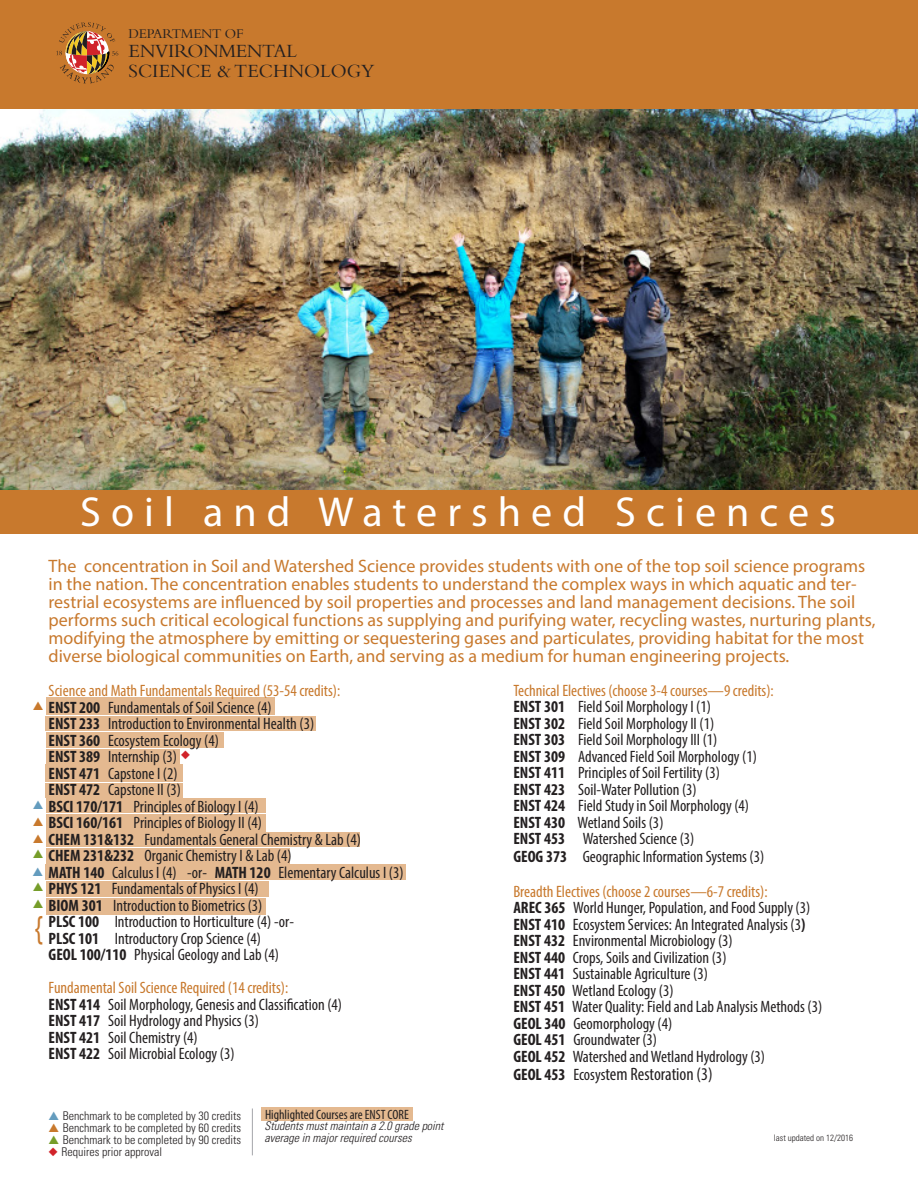
<style>
.page{position:relative;width:918px;height:1188px;background:#fff}
.page>*{position:absolute;margin:0;border:0;box-sizing:border-box;transform-origin:0 0}
.t1{font:42px "Myriad Pro";letter-spacing:.24em;color:#fff}
.t2{font:30px "Arial Narrow";color:#c8792d}
.t3{font:19.35px "Bembo";color:#231f20}
.t4{font:19.35px "Bembo";letter-spacing:-.02em;color:#231f20}
.t5{font:18px/18px "Myriad Pro";color:#c8792d}
.t6{font:condensed 18px "Myriad Pro";color:#231f20}
.t7{font:condensed 16.5px "Myriad Pro";color:#231f20}
.t8{font:condensed 16.5px "Myriad Pro";color:#c8792d}
.t9{font:13.8px "Bembo";letter-spacing:-.02em;color:#231f20}
.t10{font:condensed 13.5px "Myriad Pro";color:#231f20}
.t11{font:300 condensed 12px "Univers";color:#231f20}
.t12{font:italic 300 condensed 12px "Univers";color:#231f20}
.t13{font:300 condensed 9px "Univers";color:#231f20}
.s1{font-weight:700}
.s2{font-weight:700;font-size:16.5px}
.s3{font-size:16.5px}
.s4{color:#649cbe}
.s5{color:#c8792d}
.s6{color:#769d2a}
.s7{color:#d1232a}
</style>
<div class="page">
<div style="left:46px;top:881px;width:223px;height:16px;background:#e4b990"></div>
<div style="left:46px;top:848px;width:243px;height:16px;background:#e4b990"></div>
<div style="left:46px;top:814px;width:219px;height:17px;background:#e4b990"></div>
<div style="left:46px;top:717px;width:270px;height:14px;background:#e4b990"></div>
<div style="left:46px;top:732px;width:178px;height:16px;background:#e4b990"></div>
<div style="left:46px;top:749px;width:133px;height:14px;background:#e4b990"></div>
<div style="left:46px;top:765px;width:137px;height:17px;background:#e4b990"></div>
<div style="left:46px;top:783px;width:137px;height:14px;background:#e4b990"></div>
<div style="left:46px;top:798px;width:219px;height:15px;background:#e4b990"></div>
<div style="left:46px;top:832px;width:314px;height:15px;background:#e4b990"></div>
<div style="left:46px;top:865px;width:360px;height:15px;background:#e4b990"></div>
<div style="left:46px;top:898px;width:219px;height:17px;background:#e4b990"></div>
<div style="left:46px;top:698px;width:228px;height:17px;background:#e4b990"></div>
<div style="left:0;top:0;width:918px;height:114px;background:#c8792d"></div>
<img style="left:0;top:109px;width:918px;height:381px">
<div style="left:0;top:490px;width:918px;height:44px;background:#c8792d"></div>
<div style="left:261px;top:1107px;width:152px;height:14px;background:#e4b990"></div>
<hr style="left:252px;top:1108px;width:1px;height:47px;background:#a5a6aa">
<svg style="left:56px;top:22px;width:62px;height:61px"></svg>
<p class="t9" style="left:129px;top:25px;width:116px">DEPARTMENT OF</p>
<p class="t4" style="left:129px;top:39px;width:170px">ENVIRONMENTAL</p>
<p class="t3" style="left:129px;top:59px;width:248px">SCIENCE &amp; TECHNOLOGY</p>
<p class="t1" style="left:80px;top:486px;width:757px">Soil and Watershed Sciences</p>
<p class="t5" style="left:49px;top:556px;width:828px">The concentration in Soil and Watershed Science provides students with one of the top soil science programs in the nation. The concentration enables students to understand the complex ways in which aquatic and ter&shy;restrial ecosystems are influenced by soil properties and processes and land management decisions. The soil performs such critical ecological functions as supplying and purifying water, recycling wastes, nurturing plants, modifying the atmosphere by emitting or sequestering gases and particulates, providing habitat for the most diverse biological communities on Earth, and serving as a medium for human engineering projects.</p>
<p class="t8" style="left:49px;top:681px;width:293px">Science and Math Fundamentals Required (53-54 credits):</p>
<p class="t7" style="left:49px;top:697px;width:225px"><span class="s1">ENST 200</span> Fundamentals of Soil Science (4)</p>
<p class="t7" style="left:49px;top:714px;width:267px"><span class="s1">ENST 233</span> Introduction to Environmental Health (3)</p>
<p class="t7" style="left:49px;top:730px;width:172px"><span class="s1">ENST 360</span> Ecosystem Ecology (4)</p>
<p class="t7" style="left:49px;top:747px;width:130px"><span class="s1">ENST 389</span> Internship (3)</p>
<p class="t7" style="left:49px;top:763px;width:131px"><span class="s1">ENST 471</span> Capstone I (2)</p>
<p class="t7" style="left:49px;top:780px;width:134px"><span class="s1">ENST 472</span> Capstone II (3)</p>
<p class="t7" style="left:49px;top:796px;width:212px"><span class="s1">BSCI 170/171</span> Principles of Biology I (4)</p>
<p class="t7" style="left:49px;top:813px;width:215px"><span class="s1">BSCI 160/161</span> Principles of Biology II (4)</p>
<p class="t7" style="left:49px;top:829px;width:314px"><span class="s1">CHEM 131&amp;132</span> Fundamentals General Chemistry &amp; Lab (4)</p>
<p class="t7" style="left:49px;top:846px;width:245px"><span class="s1">CHEM 231&amp;232</span> Organic Chemistry I &amp; Lab (4)</p>
<p class="t7" style="left:49px;top:862px;width:356px"><span class="s1">MATH 140</span> Calculus I (4) -or- <span class="s1">MATH 120</span> Elementary Calculus I (3)</p>
<p class="t7" style="left:49px;top:879px;width:212px"><span class="s1">PHYS 121</span> Fundamentals of Physics I (4)</p>
<p class="t7" style="left:49px;top:895px;width:215px"><span class="s1">BIOM 301</span> Introduction to Biometrics (3)</p>
<p class="t7" style="left:49px;top:912px;width:247px"><span class="s1">PLSC 100</span> Introduction to Horticulture (4) -or-</p>
<p class="t7" style="left:49px;top:928px;width:214px"><span class="s1">PLSC 101</span> Introductory Crop Science (4)</p>
<p class="t7" style="left:49px;top:945px;width:232px"><span class="s1">GEOL 100/110</span> Physical Geology and Lab (4)</p>
<p class="t8" style="left:49px;top:978px;width:241px">Fundamental Soil Science Required (14 credits):</p>
<p class="t7" style="left:49px;top:994px;width:295px"><span class="s1">ENST 414</span> Soil Morphology, Genesis and Classification (4)</p>
<p class="t7" style="left:49px;top:1011px;width:212px"><span class="s1">ENST 417</span> Soil Hydrology and Physics (3)</p>
<p class="t7" style="left:49px;top:1027px;width:151px"><span class="s1">ENST 421</span> Soil Chemistry (4)</p>
<p class="t7" style="left:49px;top:1044px;width:188px"><span class="s1">ENST 422</span> Soil Microbial Ecology (3)</p>
<p class="t8" style="left:513px;top:680px;width:262px">Technical Electives (choose 3-4 courses—9 credits):</p>
<p class="t7" style="left:513px;top:697px;width:199px"><span class="s1">ENST 301</span> Field Soil Morphology I (1)</p>
<p class="t7" style="left:513px;top:713px;width:202px"><span class="s1">ENST 302</span> Field Soil Morphology II (1)</p>
<p class="t7" style="left:513px;top:730px;width:206px"><span class="s1">ENST 303</span> Field Soil Morphology III (1)</p>
<p class="t7" style="left:513px;top:746px;width:245px"><span class="s1">ENST 309</span> Advanced Field Soil Morphology (1)</p>
<p class="t7" style="left:513px;top:763px;width:208px"><span class="s1">ENST 411</span> Principles of Soil Fertility (3)</p>
<p class="t7" style="left:513px;top:779px;width:185px"><span class="s1">ENST 423</span> Soil-Water Pollution (3)</p>
<p class="t7" style="left:513px;top:796px;width:237px"><span class="s1">ENST 424</span> Field Study in Soil Morphology (4)</p>
<p class="t7" style="left:513px;top:812px;width:152px"><span class="s1">ENST 430</span> Wetland Soils (3)</p>
<p class="t7" style="left:513px;top:829px;width:183px"><span class="s1">ENST 453</span> Watershed Science (3)</p>
<p class="t7" style="left:513px;top:847px;width:252px"><span class="s1">GEOG 373</span> Geographic Information Systems (3)</p>
<p class="t8" style="left:513px;top:881px;width:256px">Breadth Electives (choose 2 courses—6-7 credits):</p>
<p class="t7" style="left:513px;top:898px;width:298px"><span class="s1">AREC 365</span> World Hunger, Population, and Food Supply (3)</p>
<p class="t7" style="left:513px;top:914px;width:293px"><span class="s1">ENST 410</span> Ecosystem Services: An Integrated Analysis (3<span class="s1">)</span></p>
<p class="t7" style="left:513px;top:931px;width:221px"><span class="s1">ENST 432</span> Environmental Microbiology (3)</p>
<p class="t7" style="left:513px;top:947px;width:215px"><span class="s1">ENST 440</span> Crops, Soils and Civilization (3)</p>
<p class="t7" style="left:513px;top:964px;width:196px"><span class="s1">ENST 441</span> Sustainable Agriculture (3)</p>
<p class="t7" style="left:513px;top:980px;width:162px"><span class="s1">ENST 450</span> Wetland Ecology (3)</p>
<p class="t7" style="left:513px;top:997px;width:310px"><span class="s1">ENST 451</span> Water Quality: Field and Lab Analysis Methods (3)</p>
<p class="t7" style="left:513px;top:1013px;width:160px"><span class="s1">GEOL 340</span> Geomorphology (4)</p>
<p class="t7" style="left:513px;top:1030px;width:145px"><span class="s1">GEOL 451</span> Groundwater (3)</p>
<p class="t7" style="left:513px;top:1046px;width:253px"><span class="s1">GEOL 452</span> Watershed and Wetland Hydrology (3)</p>
<p class="t6" style="left:513px;top:1063px;width:201px"><span class="s2">GEOL 453</span> <span class="s3">Ecosys</span>tem Restoration (3)</p>
<p class="t2" style="left:35px;top:905px;width:10px">{</p>
<p class="t11" style="left:49px;top:1108px;width:194px"><span class="s4">▲</span> Benchmark to be completed by 30 credits</p>
<p class="t11" style="left:49px;top:1120px;width:194px"><span class="s5">▲</span> Benchmark to be completed by 60 credits</p>
<p class="t11" style="left:49px;top:1132px;width:194px"><span class="s6">▲</span> Benchmark to be completed by 90 credits</p>
<p class="t11" style="left:49px;top:1144px;width:115px"><span class="s7">◆</span> Requires prior approval</p>
<p class="t10" style="left:265px;top:1106px;width:145px">Highlighted Courses are ENST CORE</p>
<p class="t12" style="left:264px;top:1119px;width:181px">Students must maintain a 2.0 grade point</p>
<p class="t12" style="left:264px;top:1131px;width:149px">average in major required courses</p>
<p class="t13" style="left:774px;top:1133px;width:81px">last updated on 12/2016</p>
</div>
